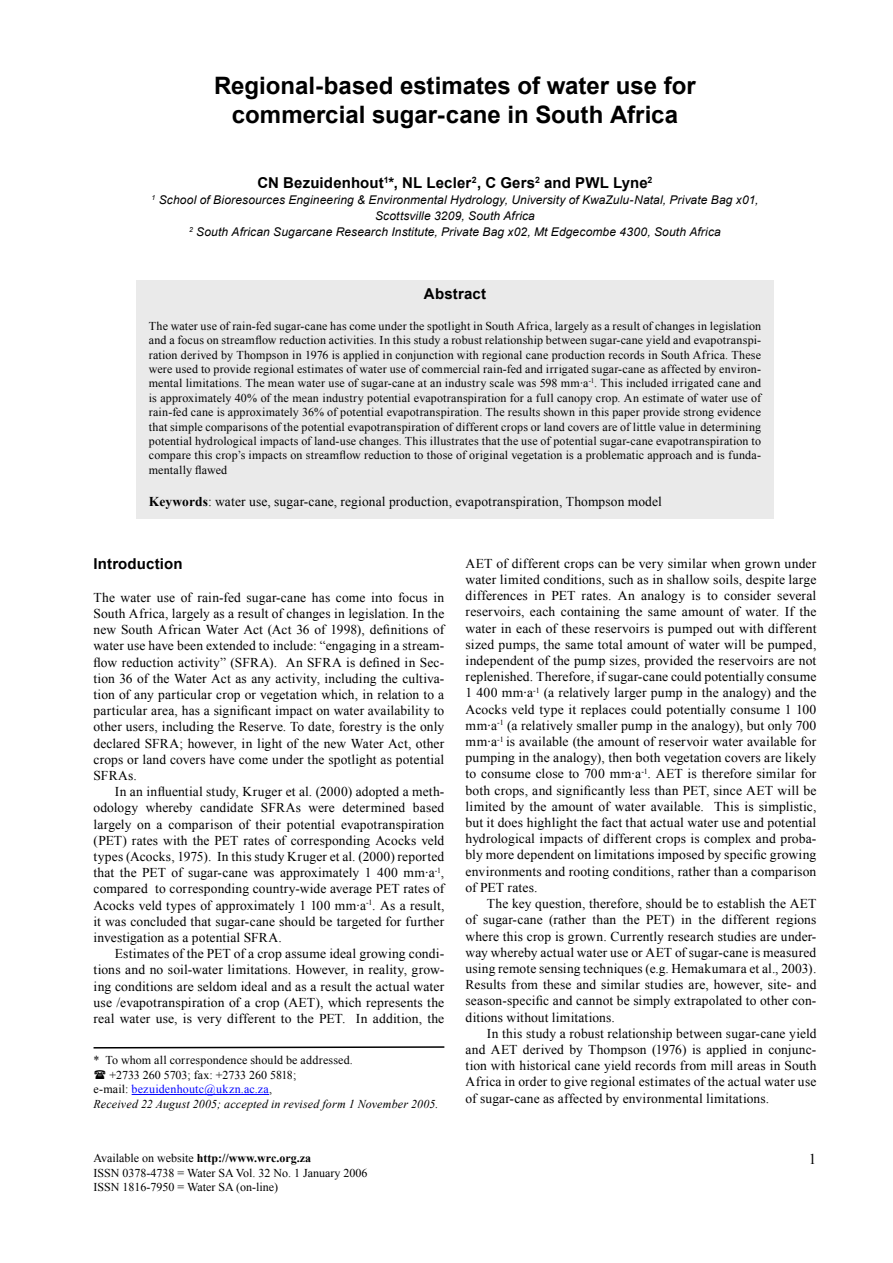
<style>
.page{position:relative;width:893px;height:1263px;background:#fff}
.page>*{position:absolute;margin:0;border:0;box-sizing:border-box;transform-origin:0 0}
.Headline{font:700 24px "Arial";color:#000}
.Author{font:700 15px "Arial";letter-spacing:.01em;color:#000}
.Subhead_1{font:700 15px "Arial";letter-spacing:.01em;color:#000}
.t1{font:15px "Times New Roman";color:#000}
.Body_Text{font:13.5px/16.2px "Times New Roman";letter-spacing:.01em;color:#000;text-align:justify}
.Keywords{font:13.5px "Times New Roman";letter-spacing:.01em;color:#000}
.Abstract{font:12px/14.4px "Times New Roman";color:#000;text-align:justify}
.Address{font:italic 12px "Arial";letter-spacing:.01em;color:#000}
.Body_text_2{font:12px "Times New Roman";letter-spacing:.01em;color:#000}
.Body_text_2-2{font:italic 12px "Times New Roman";letter-spacing:.015em;color:#000}
.t2{font:700 12px "Times New Roman";color:#000}
.Body_text_2-3{font:12px "Times New Roman";letter-spacing:.02em;color:#00f}
.s1{font-weight:700}
.s2{color:#000}
.s3{font-weight:400}
</style>
<div class="page">
<div style="left:136px;top:281px;width:638px;height:238px;background:#eaeaea"></div>
<hr style="left:132px;top:1094px;width:137px;height:1px;background:#00f">
<svg style="left:93px;top:1046px;width:352px;height:3px"></svg>
<p class="Headline" style="left:214px;top:70px;width:483px">Regional-based estimates of water use for</p>
<p class="Headline" style="left:232px;top:99px;width:448px">commercial sugar-cane in South Africa</p>
<p class="Author" style="left:257px;top:172px;width:396px">CN Bezuidenhout<sup>1</sup>*, NL Lecler<sup>2</sup>, C Gers<sup>2</sup> and PWL Lyne<sup>2</sup></p>
<p class="Address" style="left:152px;top:192px;width:608px"><sup>1</sup> School of Bioresources Engineering &amp; Environmental Hydrology, University of KwaZulu-Natal, Private Bag x01,</p>
<p class="Address" style="left:375px;top:208px;width:161px">Scottsville 3209, South Africa</p>
<p class="Address" style="left:189px;top:224px;width:533px"><sup>2</sup> South African Sugarcane Research Institute, Private Bag x02, Mt Edgecombe 4300, South Africa</p>
<p class="Author" style="left:424px;top:284px;width:64px">Abstract</p>
<p class="Abstract" style="left:149px;top:318px;width:614px">The water use of rain-fed sugar-cane has come under the spotlight in South Africa, largely as a result of changes in legislation and a focus on streamflow reduction activities. In this study a robust relationship between sugar-cane yield and evapotranspi&shy;ration derived by Thompson in 1976 is applied in conjunction with regional cane production records in South Africa. These were used to provide regional estimates of water use of commercial rain-fed and irrigated sugar-cane as affected by environ&shy;mental limitations. The mean water use of sugar-cane at an industry scale was 598 mm·a<sup>-1</sup>. This included irrigated cane and is approximately 40% of the mean industry potential evapotranspiration for a full canopy crop. An estimate of water use of rain-fed cane is approximately 36% of potential evapotranspiration. The results shown in this paper provide strong evidence that simple comparisons of the potential evapotranspiration of different crops or land covers are of little value in determining potential hydrological impacts of land-use changes. This illustrates that the use of potential sugar-cane evapotranspiration to compare this crop’s impacts on streamflow reduction to those of original vegetation is a problematic approach and is funda&shy;mentally flawed</p>
<p class="Keywords" style="left:149px;top:493px;width:514px"><span class="s1">Keywords</span>: water use, sugar-cane, regional production, evapotranspiration, Thompson model</p>
<p class="Subhead_1" style="left:94px;top:554px;width:91px">Introduction</p>
<p class="Body_Text" style="left:94px;top:589px;width:352px">The water use of rain-fed sugar-cane has come into focus in South Africa, largely as a result of changes in legislation. In the new South African Water Act (Act 36 of 1998), definitions of water use have been extended to include: “engaging in a stream&shy;flow reduction activity” (SFRA). An SFRA is defined in Sec&shy;tion 36 of the Water Act as any activity, including the cultiva&shy;tion of any particular crop or vegetation which, in relation to a particular area, has a significant impact on water availability to other users, including the Reserve. To date, forestry is the only declared SFRA; however, in light of the new Water Act, other crops or land covers have come under the spotlight as potential SFRAs.</p>
<p class="Body_Text" style="left:94px;top:783px;width:352px;text-indent:21px">In an influential study, Kruger et al. (2000) adopted a meth&shy;odology whereby candidate SFRAs were determined based largely on a comparison of their potential evapotranspiration (PET) rates with the PET rates of corresponding Acocks veld types (Acocks, 1975). In this study Kruger et al. (2000) reported that the PET of sugar-cane was approximately 1 400 mm·a<sup>-1</sup>, compared to corresponding country-wide average PET rates of Acocks veld types of approximately 1 100 mm·a<sup>-1</sup>. As a result, it was concluded that sugar-cane should be targeted for further investigation as a potential SFRA.</p>
<p class="Body_Text" style="left:94px;top:945px;width:352px;text-indent:21px">Estimates of the PET of a crop assume ideal growing condi&shy;tions and no soil-water limitations. However, in reality, grow&shy;ing conditions are seldom ideal and as a result the actual water use /evapotranspiration of a crop (AET), which represents the real water use, is very different to the PET. In addition, the</p>
<p class="Body_text_2" style="left:94px;top:1052px;width:261px">* To whom all correspondence should be addressed.</p>
<p class="Body_text_2" style="left:110px;top:1067px;width:188px">+2733 260 5703; fax: +2733 260 5818;</p>
<p class="Body_text_2-3" style="left:94px;top:1081px;width:180px"><span class="s2">e-mail:</span> bezuidenhoutc@ukzn.ac.za<span class="s2">,</span></p>
<p class="Body_text_2-2" style="left:94px;top:1095px;width:346px">Received 22 August 2005; accepted in revised form 1 November 2005.</p>
<p class="t2" style="left:94px;top:1150px;width:219px"><span class="s3">Available on website</span> http://www.wrc.org.za</p>
<p class="Abstract" style="left:94px;top:1165px;width:275px">ISSN 0378-4738 = Water SA Vol. 32 No. 1 January 2006</p>
<p class="Abstract" style="left:94px;top:1179px;width:186px">ISSN 1816-7950 = Water SA (on-line)</p>
<p class="Body_Text" style="left:466px;top:555px;width:352px">AET of different crops can be very similar when grown under water limited conditions, such as in shallow soils, despite large differences in PET rates. An analogy is to consider several reservoirs, each containing the same amount of water. If the water in each of these reservoirs is pumped out with different sized pumps, the same total amount of water will be pumped, independent of the pump sizes, provided the reservoirs are not replenished. Therefore, if sugar-cane could potentially consume 1 400 mm·a<sup>-1</sup> (a relatively larger pump in the analogy) and the Acocks veld type it replaces could potentially consume 1 100 mm·a<sup>-1</sup> (a relatively smaller pump in the analogy), but only 700 mm·a<sup>-1</sup> is available (the amount of reservoir water available for pumping in the analogy), then both vegetation covers are likely to consume close to 700 mm·a<sup>-1</sup>. AET is therefore similar for both crops, and significantly less than PET, since AET will be limited by the amount of water available. This is simplistic, but it does highlight the fact that actual water use and potential hydrological impacts of different crops is complex and proba&shy;bly more dependent on limitations imposed by specific growing environments and rooting conditions, rather than a comparison of PET rates.</p>
<p class="Body_Text" style="left:466px;top:895px;width:352px;text-indent:21px">The key question, therefore, should be to establish the AET of sugar-cane (rather than the PET) in the different regions where this crop is grown. Currently research studies are under&shy;way whereby actual water use or AET of sugar-cane is measured using remote sensing techniques (e.g. Hemakumara et al., 2003).<br>Results from these and similar studies are, however, site- and season-specific and cannot be simply extrapolated to other con&shy;ditions without limitations.</p>
<p class="Body_Text" style="left:466px;top:1025px;width:352px;text-indent:21px">In this study a robust relationship between sugar-cane yield and AET derived by Thompson (1976) is applied in conjunc&shy;tion with historical cane yield records from mill areas in South Africa in order to give regional estimates of the actual water use of sugar-cane as affected by environmental limitations.</p>
<p class="t1" style="left:809px;top:1149px;width:9px">1</p>
</div>
